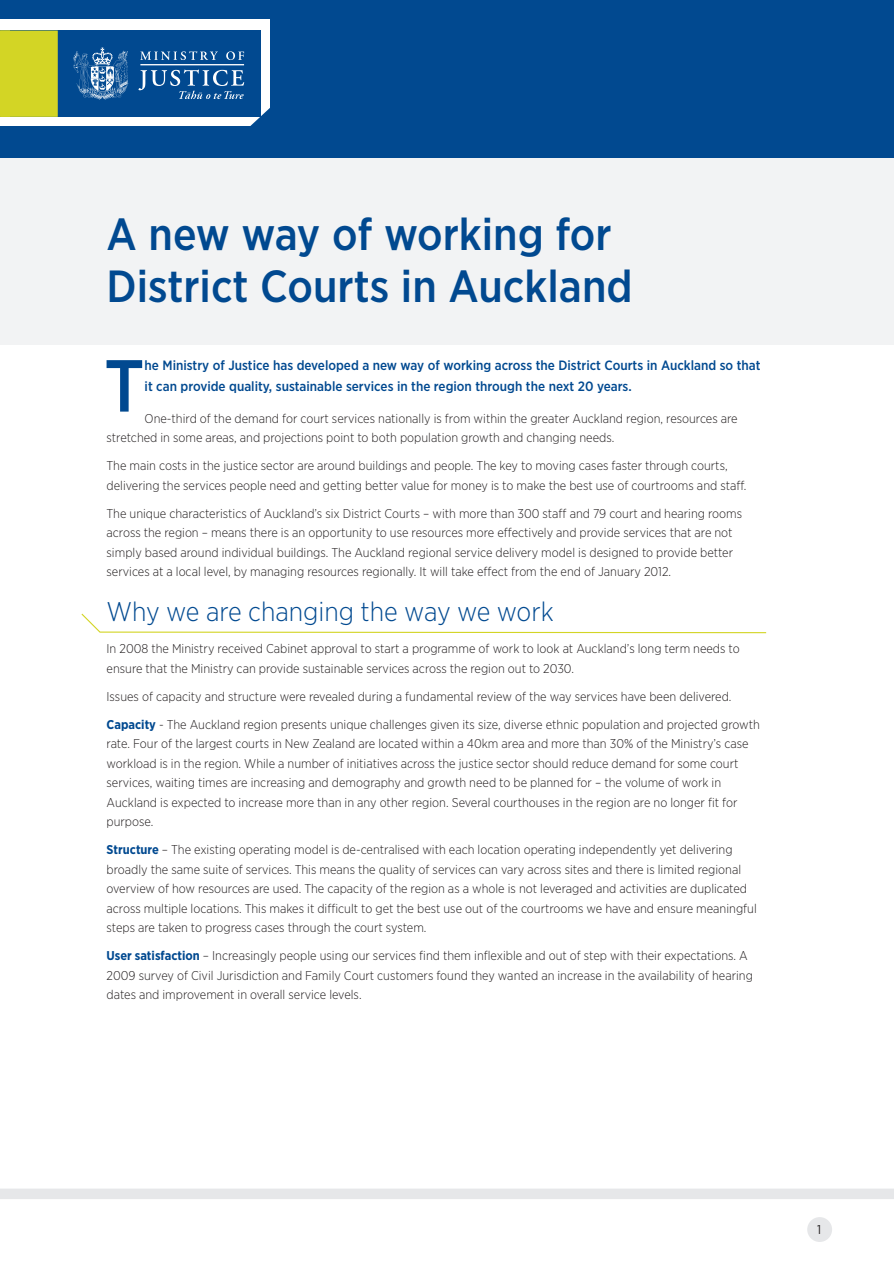
<style>
.page{position:relative;width:894px;height:1265px;background:#fff}
.page>*{position:absolute;margin:0;border:0;box-sizing:border-box;transform-origin:0 0}
.t1{font:500 73.5px "Gotham Narrow";color:#014990}
.t2{font:500 45px/52.5px "Gotham Narrow";color:#014990}
.t3{font:300 27px "Gotham Narrow";color:#014990}
.t4{font:500 13.5px/21px "Gotham Narrow";color:#014990}
.t5{font:300 12.75px/19.5px "Gotham Narrow";color:#231f20}
.t6{font:12.75px "Gotham Narrow";color:#231f20}
.s1{font-weight:700;color:#014990}
</style>
<div class="page">
<div style="left:807px;top:1217px;width:24px;height:25px;background:#e6e7e9;border-radius:50%"></div>
<div style="left:0;top:1188px;width:893px;height:11px;background:#e6e7e9"></div>
<div style="left:0;top:158px;width:893px;height:187px;background:#f2f3f4"></div>
<div style="left:0;top:0;width:893px;height:158px;background:#014990"></div>
<div style="left:0;top:19px;width:270px;height:107px;background:#fff"></div>
<div style="left:57px;top:31px;width:203px;height:85px;background:#014990"></div>
<hr style="left:140px;top:64px;width:104px;height:1px;background:#fff">
<svg style="left:140px;top:51px;width:78px;height:9px"></svg>
<svg style="left:226px;top:51px;width:18px;height:9px"></svg>
<svg style="left:73px;top:48px;width:56px;height:52px"></svg>
<div style="left:0;top:31px;width:58px;height:86px;background:#d3d525;border:1px solid #d3d525"></div>
<svg style="left:81px;top:613px;width:686px;height:21px"></svg>
<svg style="left:0;top:31px;width:10px;height:86px"></svg>
<svg style="left:138px;top:70px;width:132px;height:56px"></svg>
<h2 class="t2" style="left:106px;top:207px;width:527px">A new way of working for<br>District Courts in Auckland</h2>
<h1 class="t1" style="left:104px;top:339px;width:42px">T</h1>
<p class="t4" style="left:144px;top:354px;width:617px">he Ministry of Justice has developed a new way of working across the District Courts in Auckland so that it can provide quality, sustainable services in the region through the next 20 years.</p>
<p class="t5" style="left:106px;top:408px;width:632px;text-indent:38px">One-third of the demand for court services nationally is from within the greater Auckland region, resources are stretched in some areas, and projections point to both population growth and changing needs.</p>
<p class="t5" style="left:106px;top:456px;width:641px">The main costs in the justice sector are around buildings and people. The key to moving cases faster through courts, delivering the services people need and getting better value for money is to make the best use of courtrooms and staff.</p>
<p class="t5" style="left:106px;top:503px;width:637px">The unique characteristics of Auckland’s six District Courts – with more than 300 staff and 79 court and hearing rooms across the region – means there is an opportunity to use resources more effectively and provide services that are not simply based around individual buildings. The Auckland regional service delivery model is designed to provide better services at a local level, by managing resources regionally. It will take effect from the end of January 2012.</p>
<h3 class="t3" style="left:106px;top:595px;width:448px">Why we are changing the way we work</h3>
<p class="t5" style="left:106px;top:639px;width:634px">In 2008 the Ministry received Cabinet approval to start a programme of work to look at Auckland’s long term needs to ensure that the Ministry can provide sustainable services across the region out to 2030.</p>
<p class="t5" style="left:106px;top:682px;width:654px;line-height:28px">Issues of capacity and structure were revealed during a fundamental review of the way services have been delivered.<br><span class="s1">Capacity</span> - The Auckland region presents unique challenges given its size, diverse ethnic population and projected growth</p>
<p class="t5" style="left:106px;top:734px;width:643px">rate. Four of the largest courts in New Zealand are located within a 40km area and more than 30% of the Ministry’s case workload is in the region. While a number of initiatives across the justice sector should reduce demand for some court services, waiting times are increasing and demography and growth need to be planned for – the volume of work in Auckland is expected to increase more than in any other region. Several courthouses in the region are no longer fit for purpose.</p>
<p class="t5" style="left:106px;top:840px;width:651px"><span class="s1">Structure</span> – The existing operating model is de-centralised with each location operating independently yet delivering broadly the same suite of services. This means the quality of services can vary across sites and there is limited regional overview of how resources are used. The capacity of the region as a whole is not leveraged and activities are duplicated across multiple locations. This makes it difficult to get the best use out of the courtrooms we have and ensure meaningful steps are taken to progress cases through the court system.</p>
<p class="t5" style="left:106px;top:945px;width:647px"><span class="s1">User satisfaction</span> – Increasingly people using our services find them inflexible and out of step with their expectations. A<br>2009 survey of Civil Jurisdiction and Family Court customers found they wanted an increase in the availability of hearing dates and improvement in overall service levels.</p>
<p class="t6" style="left:817px;top:1221px;width:6px">1</p>
</div>
